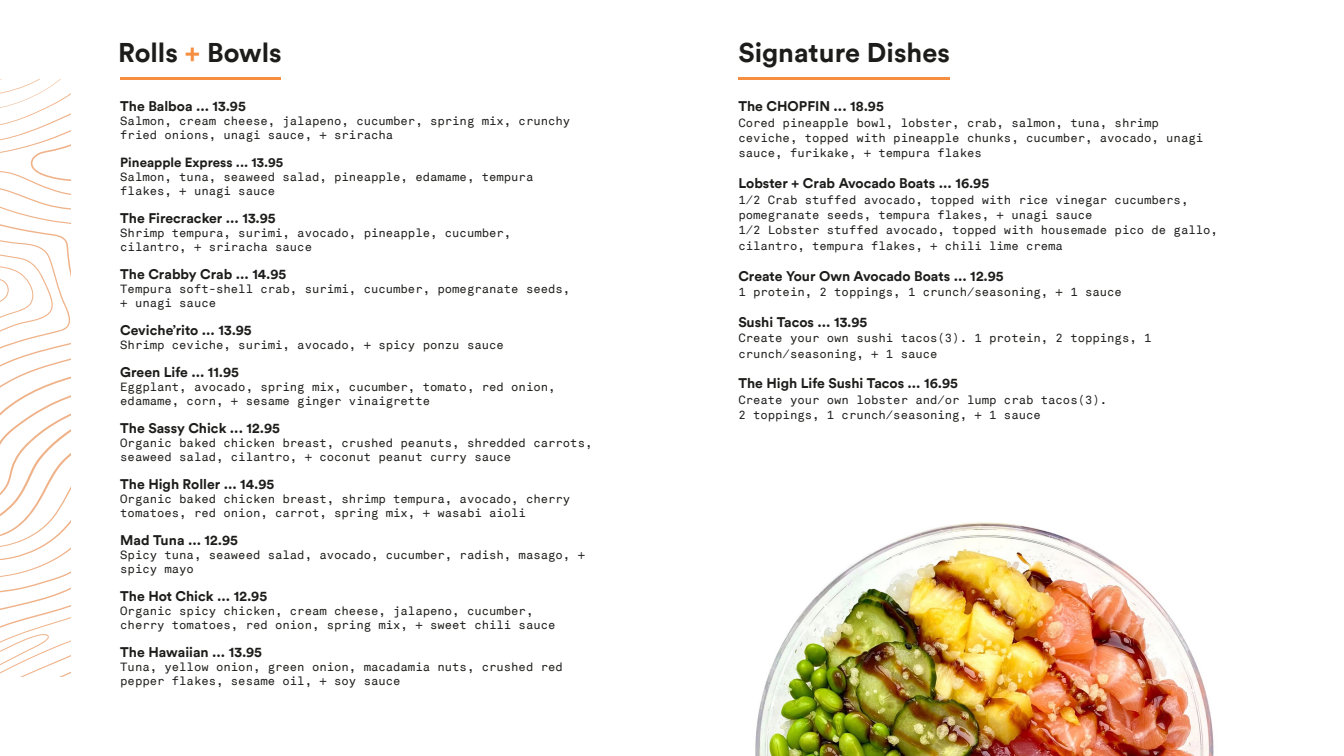
<style>
.page{position:relative;width:1344px;height:756px;background:#fff}
.page>*{position:absolute;margin:0;border:0;box-sizing:border-box;transform-origin:0 0}
.t1{font:700 27.09px "Circular";color:#1c1c1a}
.t2{font:700 14px "Circular";color:#1c1c1a}
.t3{font:700 13.3px "Circular";color:#1c1c1a}
.t4{font:11.9px/14px "Akkurat Mono";color:#1c1c1a}
.s1{color:#f58e41}
</style>
<div class="page">
<hr style="left:120px;top:77px;width:161px;height:3px;background:#f58e41">
<hr style="left:738px;top:77px;width:212px;height:3px;background:#f58e41">
<img style="left:755px;top:522px;width:459px;height:234px">
<svg style="left:0;top:80px;width:70px;height:596px"></svg>
<h1 class="t1" style="left:118px;top:35px;width:165px">Rolls <span class="s1">+</span> Bowls</h1>
<p class="t2" style="left:120px;top:97px;width:127px">The Balboa ... 13.95</p>
<p class="t4" style="left:120px;top:114px;width:452px">Salmon, cream cheese, jalapeno, cucumber, spring mix, crunchy fried onions, unagi sauce, + sriracha</p>
<p class="t3" style="left:120px;top:154px;width:164px">Pineapple Express ... 13.95</p>
<p class="t4" style="left:120px;top:170px;width:415px">Salmon, tuna, seaweed salad, pineapple, edamame, tempura flakes, + unagi sauce</p>
<p class="t2" style="left:120px;top:209px;width:157px">The Firecracker ... 13.95</p>
<p class="t4" style="left:120px;top:226px;width:393px">Shrimp tempura, surimi, avocado, pineapple, cucumber, cilantro, + sriracha sauce</p>
<p class="t2" style="left:120px;top:265px;width:168px">The Crabby Crab ... 14.95</p>
<p class="t4" style="left:120px;top:282px;width:452px">Tempura soft-shell crab, surimi, cucumber, pomegranate seeds, + unagi sauce</p>
<p class="t2" style="left:120px;top:321px;width:133px">Ceviche’rito ... 13.95</p>
<p class="t4" style="left:120px;top:338px;width:385px">Shrimp ceviche, surimi, avocado, + spicy ponzu sauce</p>
<p class="t2" style="left:120px;top:363px;width:120px">Green Life ... 11.95</p>
<p class="t4" style="left:120px;top:380px;width:437px">Eggplant, avocado, spring mix, cucumber, tomato, red onion, edamame, corn, + sesame ginger vinaigrette</p>
<p class="t2" style="left:120px;top:419px;width:161px">The Sassy Chick ... 12.95</p>
<p class="t4" style="left:120px;top:436px;width:474px">Organic baked chicken breast, crushed peanuts, shredded carrots, seaweed salad, cilantro, + coconut peanut curry sauce</p>
<p class="t2" style="left:120px;top:475px;width:155px">The High Roller ... 14.95</p>
<p class="t4" style="left:120px;top:492px;width:452px">Organic baked chicken breast, shrimp tempura, avocado, cherry tomatoes, red onion, carrot, spring mix, + wasabi aioli</p>
<p class="t2" style="left:120px;top:531px;width:119px">Mad Tuna ... 12.95</p>
<p class="t4" style="left:120px;top:548px;width:466px">Spicy tuna, seaweed salad, avocado, cucumber, radish, masago, + spicy mayo</p>
<p class="t2" style="left:120px;top:587px;width:148px">The Hot Chick ... 12.95</p>
<p class="t4" style="left:120px;top:604px;width:437px">Organic spicy chicken, cream cheese, jalapeno, cucumber, cherry tomatoes, red onion, spring mix, + sweet chili sauce</p>
<p class="t2" style="left:120px;top:643px;width:143px">The Hawaiian ... 13.95</p>
<p class="t4" style="left:120px;top:660px;width:444px">Tuna, yellow onion, green onion, macadamia nuts, crushed red pepper flakes, sesame oil, + soy sauce</p>
<h1 class="t1" style="left:738px;top:35px;width:213px">Signature Dishes</h1>
<p class="t2" style="left:738px;top:97px;width:147px">The CHOPFIN ... 18.95</p>
<p class="t4" style="left:738px;top:115px;width:466px;line-height:15.4px">Cored pineapple bowl, lobster, crab, salmon, tuna, shrimp ceviche, topped with pineapple chunks, cucumber, avocado, unagi sauce, furikake, + tempura flakes</p>
<p class="t2" style="left:738px;top:174px;width:252px">Lobster + Crab Avocado Boats ... 16.95</p>
<p class="t4" style="left:738px;top:192px;width:481px;line-height:15.4px">1/2 Crab stuffed avocado, topped with rice vinegar cucumbers, pomegranate seeds, tempura flakes, + unagi sauce<br>1/2 Lobster stuffed avocado, topped with housemade pico de gallo, cilantro, tempura flakes, + chili lime crema</p>
<p class="t2" style="left:738px;top:267px;width:267px">Create Your Own Avocado Boats ... 12.95</p>
<p class="t4" style="left:738px;top:285px;width:385px">1 protein, 2 toppings, 1 crunch/seasoning, + 1 sauce</p>
<p class="t2" style="left:738px;top:313px;width:130px">Sushi Tacos ... 13.95</p>
<p class="t4" style="left:738px;top:331px;width:415px;line-height:15.4px">Create your own sushi tacos(3). 1 protein, 2 toppings, 1 crunch/seasoning, + 1 sauce</p>
<p class="t2" style="left:738px;top:374px;width:221px">The High Life Sushi Tacos ... 16.95</p>
<p class="t4" style="left:738px;top:392px;width:370px;line-height:15.4px">Create your own lobster and/or lump crab tacos(3).<br>2 toppings, 1 crunch/seasoning, + 1 sauce</p>
</div>
